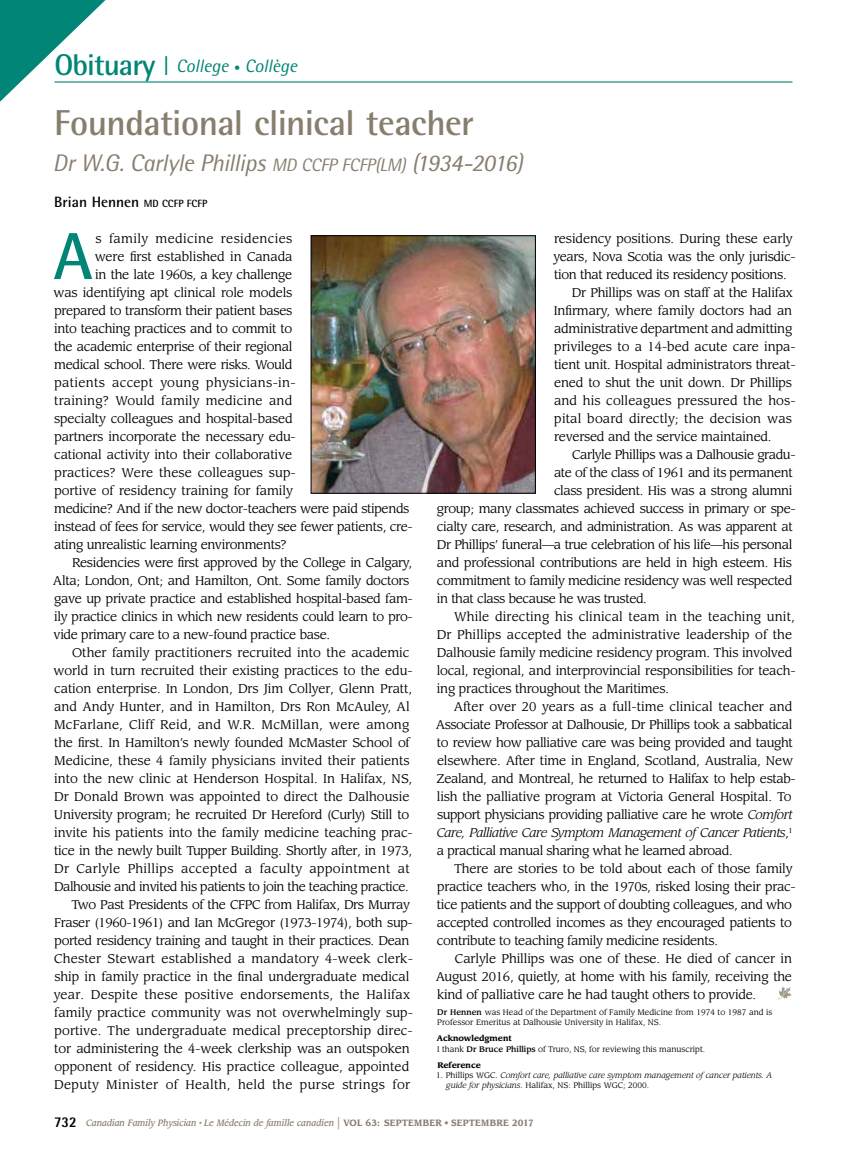
<style>
.page{position:relative;width:851px;height:1161px;background:#fff}
.page>*{position:absolute;margin:0;border:0;box-sizing:border-box;transform-origin:0 0}
.t1{font:700 66.45px "Rotis Semi Sans Std";color:#008576}
.t2{font:700 36px "Rotis Semi Sans Std";letter-spacing:-.015em;color:#887e6e}
.t3{font:italic 24px "Rotis Semi Sans Std";letter-spacing:-.02em;color:#887e6e}
.t4{font:italic 18px "Rotis Semi Sans Std";color:#008576}
.t5{font:700 15px "Rotis Semi Sans Std";color:#000}
.t6{font:12.3px/18px "Leawood Std";letter-spacing:-.02em;color:#000}
.t7{font:12.3px/18px "Leawood Std";color:#000}
.t8{font:12.3px "Leawood Std";letter-spacing:.02em;color:#000}
.t9{font:12.3px "Leawood Std";letter-spacing:.005em;color:#000}
.t10{font:12.3px "Leawood Std";letter-spacing:.01em;color:#000}
.t11{font:12.3px "Leawood Std";letter-spacing:.025em;color:#000}
.t12{font:italic 500 9px "Leawood Std";color:#887e6e;scale:.9 1}
.t13{font:7.8px/10.2px "Leawood Std";color:#000}
.t14{font:italic 7.8px/10.2px "Leawood Std";color:#000}
.t15{font:700 7.8px "Leawood Std";color:#000}
.s1{font-weight:700;font-style:normal;font-size:30px}
.s2{font-weight:700;font-style:normal;font-size:21px}
.s3{font-size:12px}
.s4{font-size:18px}
.s5{font-size:10.5px}
.s6{font-style:italic}
.s7{font-weight:500}
.s8{font-style:normal}
.s9{font-family:"Rotis Semi Sans Std";font-weight:800;font-style:normal;font-size:15px;color:#000}
.s10{font-weight:400;font-style:normal;font-size:15px}
.s11{font-weight:700;font-style:normal}
.s12{font-weight:400;font-style:normal}
</style>
<div class="page">
<hr style="left:54px;top:81px;width:738px;height:2px;background:#008576">
<svg style="left:0;top:0;width:105px;height:102px"></svg>
<img style="left:313px;top:237px;width:221px;height:255px">
<div style="left:311px;top:235px;width:225px;height:259px;border:1px solid #000"></div>
<svg style="left:778px;top:986px;width:14px;height:13px"></svg>
<h1 class="t4" style="left:54px;top:55px;width:244px"><span class="s1">Obituary</span> <span class="s2">|</span> College <span class="s3">•</span> Collège</h1>
<p class="t2" style="left:54px;top:101px;width:421px">Foundational clinical teacher</p>
<h2 class="t3" style="left:53px;top:148px;width:471px">Dr W.G. Carlyle Phillips <span class="s4">MD CCFP FCFP(LM)</span> (1934-2016)</h2>
<h3 class="t5" style="left:54px;top:193px;width:155px">Brian Hennen <span class="s5">MD CCFP FCFP</span></h3>
<p class="t1" style="left:53px;top:216px;width:41px">A</p>
<p class="t11" style="left:95px;top:231px;width:198px">s family medicine residencies</p>
<p class="t6" style="left:553px;top:230px;width:243px">residency positions. During these early years, Nova Scotia was the only jurisdic&shy;tion that reduced its residency positions.</p>
<p class="t6" style="left:554px;top:284px;width:243px;text-indent:18px">Dr Phillips was on staff at the Halifax Infrmary, where family doctors had an administrative department and admitting privileges to a 14-bed acute care inpa&shy;tient unit. Hospital administrators threat&shy;ened to shut the unit down. Dr Phillips and his colleagues pressured the hos&shy;pital board directly; the decision was reversed and the service maintained.</p>
<p class="t6" style="left:554px;top:446px;width:243px;text-indent:18px">Carlyle Phillips was a Dalhousie gradu&shy;ate of the class of 1961 and its permanent class president. His was a strong alumni</p>
<p class="t6" style="left:437px;top:500px;width:360px">group; many classmates achieved success in primary or spe&shy;cialty care, research, and administration. As was apparent at Dr Phillips’ funeral—a true celebration of his life—his personal and professional contributions are held in high esteem. His commitment to family medicine residency was well respected in that class because he was trusted.</p>
<p class="t6" style="left:437px;top:608px;width:360px;text-indent:17px">While directing his clinical team in the teaching unit, Dr Phillips accepted the administrative leadership of the Dalhousie family medicine residency program. This involved local, regional, and interprovincial responsibilities for teach&shy;ing practices throughout the Maritimes.</p>
<p class="t6" style="left:435px;top:698px;width:361px;text-indent:18px">After over 20 years as a full-time clinical teacher and Associate Professor at Dalhousie, Dr Phillips took a sabbatical to review how palliative care was being provided and taught elsewhere. After time in England, Scotland, Australia, New Zealand, and Montreal, he returned to Halifax to help estab&shy;lish the palliative program at Victoria General Hospital. To support physicians providing palliative care he wrote <span class="s6">Comfort Care, Palliative Care Symptom Management of Cancer Patients</span>,<sup>1 </sup>a practical manual sharing what he learned abroad.</p>
<p class="t6" style="left:437px;top:860px;width:360px;text-indent:17px">There are stories to be told about each of those family practice teachers who, in the 1970s, risked losing their prac&shy;tice patients and the support of doubting colleagues, and who accepted controlled incomes as they encouraged patients to contribute to teaching family medicine residents.</p>
<p class="t6" style="left:435px;top:950px;width:358px;text-align:justify;text-indent:19px">Carlyle Phillips was one of these. He died of cancer in August 2016, quietly, at home with his family, receiving the kind of palliative care he had taught others to provide.</p>
<p class="t13" style="left:437px;top:1007px;width:337px"><span class="s7">Dr Hennen</span> was Head of the Department of Family Medicine from 1974 to 1987 and is<br>Professor Emeritus at Dalhousie University in Halifax, NS.</p>
<p class="t15" style="left:437px;top:1034px;width:76px">Acknowledgment</p>
<p class="t13" style="left:437px;top:1044px;width:269px">I thank <span class="s7">Dr Bruce Phillips</span> of Truro, NS, for reviewing this manuscript.</p>
<p class="t15" style="left:437px;top:1060px;width:45px">Reference</p>
<p class="t14" style="left:446px;top:1070px;width:327px;text-indent:-10px"><span class="s8">1. Phillips WGC.</span> Comfort care, palliative care symptom management of cancer patients. A guide for physicians<span class="s8">. Halifax, NS: Phillips WGC; 2000.</span></p>
<p class="t12" style="left:54px;top:1118px;width:534px"><span class="s9">732</span> Canadian Family Physician <sup>•</sup> Le Médecin de famille canadien <span class="s10">|</span> <span class="s11">VOL 63: SEPTEMBER</span> <span class="s12">•</span> <span class="s11">SEPTEMBRE 2017</span></p>
<p class="t6" style="left:95px;top:248px;width:199px">were frst established in Canada</p>
<p class="t6" style="left:95px;top:266px;width:198px">in the late 1960s, a key challenge</p>
<p class="t6" style="left:54px;top:284px;width:240px">was identifying apt clinical role models</p>
<p class="t6" style="left:54px;top:302px;width:239px">prepared to transform their patient bases</p>
<p class="t6" style="left:54px;top:320px;width:239px">into teaching practices and to commit to</p>
<p class="t6" style="left:54px;top:338px;width:240px">the academic enterprise of their regional</p>
<p class="t6" style="left:54px;top:356px;width:240px">medical school. There were risks. Would</p>
<p class="t8" style="left:54px;top:375px;width:243px">patients accept young physicians-in-</p>
<p class="t10" style="left:54px;top:393px;width:239px">training? Would family medicine and</p>
<p class="t6" style="left:54px;top:410px;width:240px">specialty colleagues and hospital-based</p>
<p class="t6" style="left:54px;top:428px;width:243px">partners incorporate the necessary edu-</p>
<p class="t6" style="left:54px;top:446px;width:239px">cational activity into their collaborative</p>
<p class="t9" style="left:54px;top:465px;width:243px">practices? Were these colleagues sup-</p>
<p class="t6" style="left:54px;top:482px;width:240px">portive of residency training for family</p>
<p class="t6" style="left:54px;top:500px;width:357px">medicine? And if the new doctor-teachers were paid stipends</p>
<p class="t6" style="left:54px;top:518px;width:360px">instead of fees for service, would they see fewer patients, cre-</p>
<p class="t6" style="left:54px;top:536px;width:234px">ating unrealistic learning environments?</p>
<p class="t6" style="left:53px;top:554px;width:361px;text-indent:19px">Residencies were frst approved by the College in Calgary, Alta; London, Ont; and Hamilton, Ont. Some family doctors gave up private practice and established hospital-based fam&shy;ily practice clinics in which new residents could learn to pro&shy;vide primary care to a new-found practice base.</p>
<p class="t6" style="left:54px;top:644px;width:361px;text-indent:19px">Other family practitioners recruited into the academic world in turn recruited their existing practices to the edu&shy;cation enterprise. In London, Drs Jim Collyer, Glenn Pratt, and Andy Hunter, and in Hamilton, Drs Ron McAuley, Al McFarlane, Cliff Reid, and W.R. McMillan, were among the frst. In Hamilton’s newly founded McMaster School of Medicine, these 4 family physicians invited their patients into the new clinic at Henderson Hospital. In Halifax, NS, Dr Donald Brown was appointed to direct the Dalhousie University program; he recruited Dr Hereford (Curly) Still to invite his patients into the family medicine teaching prac&shy;tice in the newly built Tupper Building. Shortly after, in 1973, Dr Carlyle Phillips accepted a faculty appointment at Dalhousie and invited his patients to join the teaching practice.</p>
<p class="t7" style="left:54px;top:896px;width:361px;text-indent:18px">Two Past Presidents of the CFPC from Halifax, Drs Murray Fraser (1960-1961) and Ian McGregor (1973-1974), both sup&shy;ported residency training and taught in their practices. Dean Chester Stewart established a mandatory 4-week clerk&shy;ship in family practice in the fnal undergraduate medical year. Despite these positive endorsements, the Halifax family practice community was not overwhelmingly sup&shy;portive. The undergraduate medical preceptorship direc&shy;tor administering the 4-week clerkship was an outspoken opponent of residency. His practice colleague, appointed Deputy Minister of Health, held the purse strings for</p>
</div>
